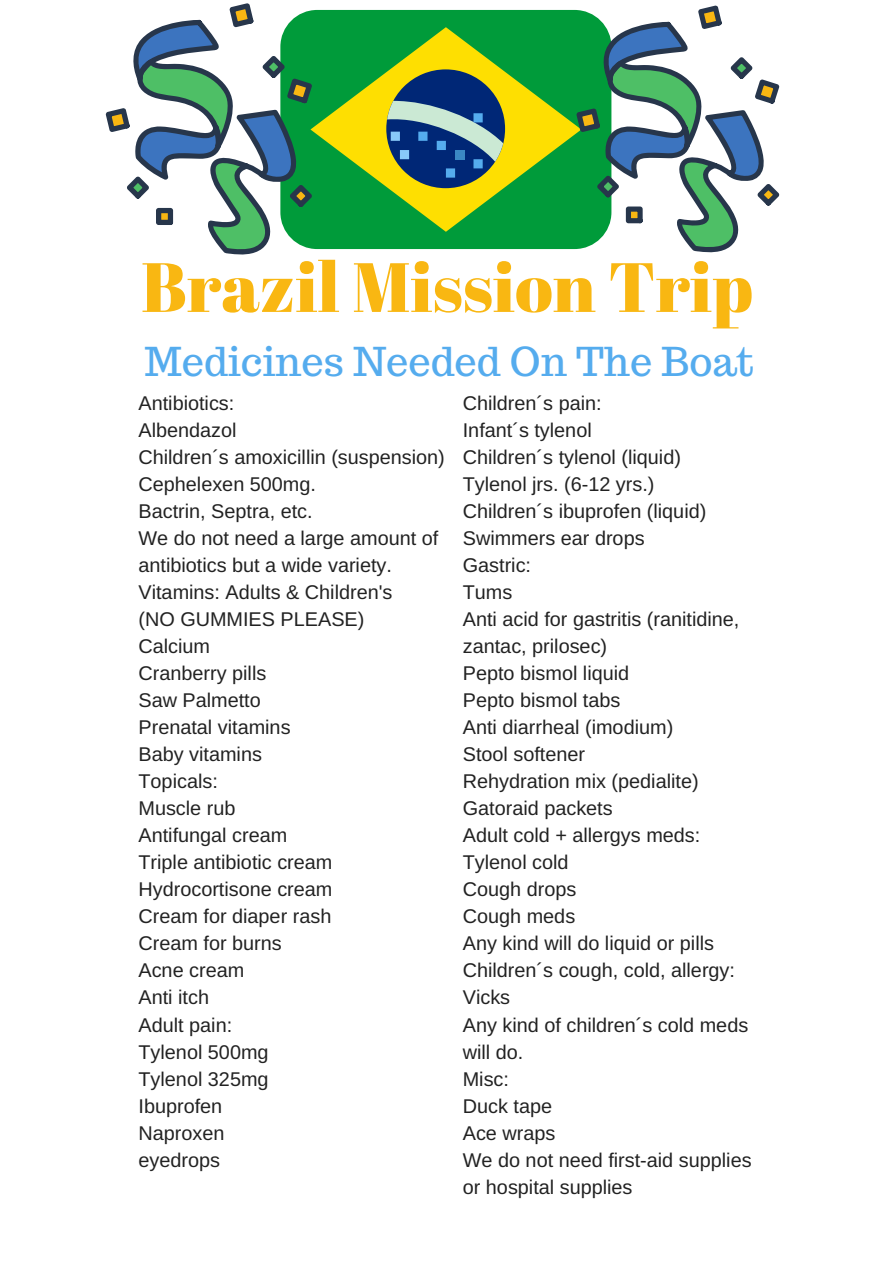
<style>
.page{position:relative;width:893px;height:1263px;background:#fff}
.page>*{position:absolute;margin:0;border:0;box-sizing:border-box;transform-origin:0 0}
.t1{font:69.6px "Abril Fatface";color:#f9b712}
.t2{font:39.75px "Trocchi";color:#55acee}
.t3{font:19.8px/27px "Arimo";color:#222}
</style>
<div class="page">
<div style="left:280px;top:10px;width:331px;height:239px;background:#009b3a;border-radius:37px"></div>
<svg style="left:312px;top:27px;width:264px;height:205px"></svg>
<svg style="left:386px;top:69px;width:119px;height:119px;background:#5c7470"></svg>
<div style="left:455px;top:150px;width:9px;height:9px;background:#3b88c3"></div>
<svg style="left:106px;top:3px;width:206px;height:251px"></svg>
<svg style="left:576px;top:6px;width:203px;height:246px"></svg>
<h1 class="t1" style="left:141px;top:238px;width:613px">Brazil Mission Trip</h1>
<h2 class="t2" style="left:144px;top:336px;width:611px">Medicines Needed On The Boat</h2>
<p class="t3" style="left:138px;top:389px;width:308px">Antibiotics:<br>Albendazol<br>Children´s amoxicillin (suspension)<br>Cephelexen 500mg.<br>Bactrin, Septra, etc.<br>We do not need a large amount of antibiotics but a wide variety.<br>Vitamins: Adults &amp; Children's<br>(NO GUMMIES PLEASE)<br>Calcium<br>Cranberry pills<br>Saw Palmetto<br>Prenatal vitamins<br>Baby vitamins<br>Topicals:<br>Muscle rub<br>Antifungal cream<br>Triple antibiotic cream<br>Hydrocortisone cream<br>Cream for diaper rash<br>Cream for burns<br>Acne cream<br>Anti itch<br>Adult pain:<br>Tylenol 500mg<br>Tylenol 325mg<br>Ibuprofen<br>Naproxen<br>eyedrops</p>
<p class="t3" style="left:463px;top:389px;width:290px">Children´s pain:<br>Infant´s tylenol<br>Children´s tylenol (liquid)<br>Tylenol jrs. (6-12 yrs.)<br>Children´s ibuprofen (liquid)<br>Swimmers ear drops<br>Gastric:<br>Tums<br>Anti acid for gastritis (ranitidine, zantac, prilosec)<br>Pepto bismol liquid<br>Pepto bismol tabs<br>Anti diarrheal (imodium)<br>Stool softener<br>Rehydration mix (pedialite)<br>Gatoraid packets<br>Adult cold + allergys meds:<br>Tylenol cold<br>Cough drops<br>Cough meds<br>Any kind will do liquid or pills<br>Children´s cough, cold, allergy:<br>Vicks<br>Any kind of children´s cold meds will do.<br>Misc:<br>Duck tape<br>Ace wraps<br>We do not need first-aid supplies or hospital supplies</p>
</div>
